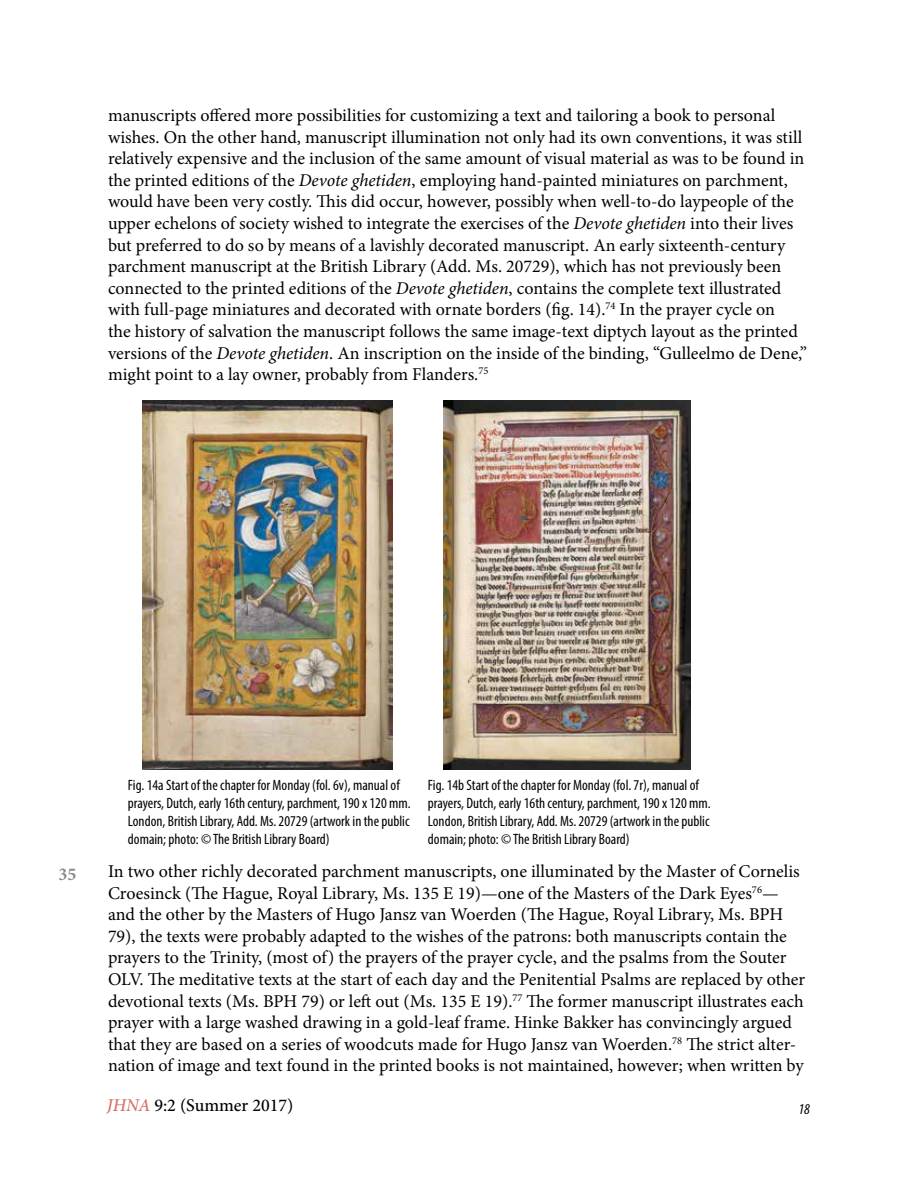
<style>
.page{position:relative;width:918px;height:1188px;background:#fff}
.page>*{position:absolute;margin:0;border:0;box-sizing:border-box;transform-origin:0 0}
.t1{font:18px/21.6px "Minion Pro";letter-spacing:-.005em;color:#000}
.t2{font:500 18px "Minion Pro";color:#000}
.t3{font:700 18px "Minion Pro";color:#888a8c}
.t4{font:condensed 15px/18px "Myriad Pro";color:#000}
.t5{font:italic condensed 15px "Myriad Pro";color:#000}
.s1{font-style:italic}
.s2{font-style:italic;color:#d46c62}
</style>
<div class="page">
<img style="left:143px;top:401px;width:250px;height:368px">
<img style="left:443px;top:401px;width:248px;height:368px">
<p class="t1" style="left:108px;top:105px;width:701px">manuscripts offered more possibilities for customizing a text and tailoring a book to personal wishes. On the other hand, manuscript illumination not only had its own conventions, it was still relatively expensive and the inclusion of the same amount of visual material as was to be found in the printed editions of the <span class="s1">Devote ghetiden</span>, employing hand-painted miniatures on parchment, would have been very costly. This did occur, however, possibly when well-to-do laypeople of the upper echelons of society wished to integrate the exercises of the <span class="s1">Devote ghetiden</span> into their lives but preferred to do so by means of a lavishly decorated manuscript. An early sixteenth-century parchment manuscript at the British Library (Add. Ms. 20729), which has not previously been connected to the printed editions of the <span class="s1">Devote ghetiden</span>, contains the complete text illustrated with full-page miniatures and decorated with ornate borders (fig. 14).<sup>74</sup> In the prayer cycle on<br>the history of salvation the manuscript follows the same image-text diptych layout as the printed versions of the <span class="s1">Devote ghetiden</span>. An inscription on the inside of the binding, “Gulleelmo de Dene,” might point to a lay owner, probably from Flanders.<sup>75</sup></p>
<p class="t3" style="left:58px;top:862px;width:19px">35</p>
<p class="t4" style="left:128px;top:776px;width:284px">Fig. 14a Start of the chapter for Monday (fol. 6v), manual of prayers, Dutch, early 16th century, parchment, 190 x 120 mm.<br>London, British Library, Add. Ms. 20729 (artwork in the public domain; photo: © The British Library Board)</p>
<p class="t4" style="left:428px;top:776px;width:284px">Fig. 14b Start of the chapter for Monday (fol. 7r), manual of prayers, Dutch, early 16th century, parchment, 190 x 120 mm.<br>London, British Library, Add. Ms. 20729 (artwork in the public domain; photo: © The British Library Board)</p>
<p class="t1" style="left:108px;top:861px;width:699px">In two other richly decorated parchment manuscripts, one illuminated by the Master of Cornelis Croesinck (The Hague, Royal Library, Ms. 135 E 19)—one of the Masters of the Dark Eyes<sup>76</sup>— and the other by the Masters of Hugo Jansz van Woerden (The Hague, Royal Library, Ms. BPH 79), the texts were probably adapted to the wishes of the patrons: both manuscripts contain the prayers to the Trinity, (most of) the prayers of the prayer cycle, and the psalms from the Souter OLV. The meditative texts at the start of each day and the Penitential Psalms are replaced by other devotional texts (Ms. BPH 79) or left out (Ms. 135 E 19).<sup>77</sup> The former manuscript illustrates each prayer with a large washed drawing in a gold-leaf frame. Hinke Bakker has convincingly argued that they are based on a series of woodcuts made for Hugo Jansz van Woerden.<sup>78</sup> The strict alter&shy;nation of image and text found in the printed books is not maintained, however; when written by</p>
<p class="t2" style="left:107px;top:1093px;width:188px"><span class="s2">JHNA</span> 9:2 (Summer 2017)</p>
<p class="t5" style="left:798px;top:1100px;width:13px">18</p>
</div>
